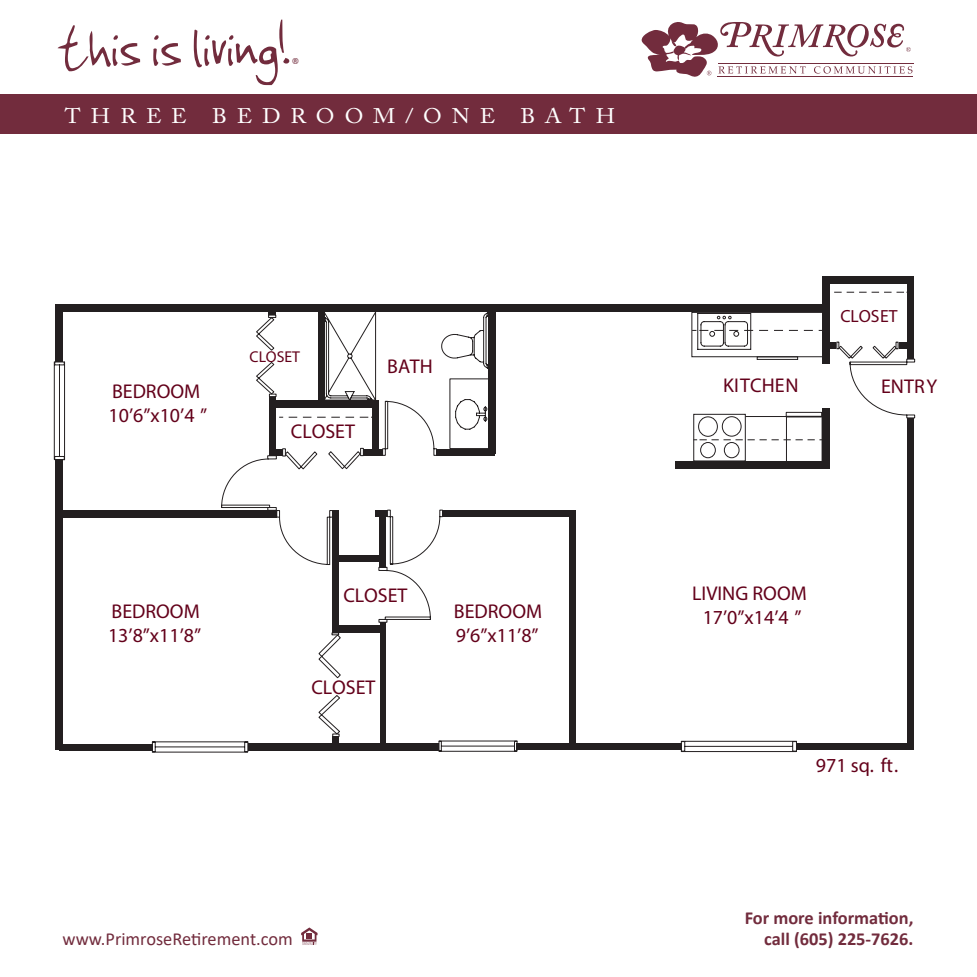
<style>
.page{position:relative;width:977px;height:977px;background:#fff}
.page>*{position:absolute;margin:0;border:0;box-sizing:border-box;transform-origin:0 0}
.t1{font:72.98px "Jenkinsv 20";color:#722c3d}
.t2{font:21px "Adobe Caslon Pro";letter-spacing:.44em;color:#fff;scale:1.08 1}
.t3{font:19.95px/24px "Myriad Pro";color:#63001a}
.t4{font:700 18.38px "Calibri";color:#722c3d}
.t5{font:18.38px "Calibri";color:#722c3d}
.t6{font:17.68px "Myriad Pro";color:#63001a}
.t7{font:300 15.92px "Calibri";color:#722c3d}
.t8{font:15.75px "Myriad Pro";color:#63001a}
</style>
<div class="page">
<hr style="left:717px;top:76px;width:196px;height:1px;background:#722c3d">
<hr style="left:717px;top:63px;width:196px;height:1px;background:#722c3d">
<svg style="left:641px;top:22px;width:271px;height:55px"></svg>
<div style="left:0;top:95px;width:976px;height:39px;background:#722c3d"></div>
<svg style="left:301px;top:927px;width:16px;height:18px"></svg>
<svg style="left:382px;top:401px;width:55px;height:55px"></svg>
<div style="left:792px;top:741px;width:4px;height:10px;border:1px solid #231f20"></div>
<div style="left:681px;top:741px;width:4px;height:10px;border:1px solid #231f20"></div>
<hr style="left:684px;top:746px;width:108px;height:1px;background:#231f20">
<hr style="left:681px;top:741px;width:115px;height:1px;background:#231f20">
<hr style="left:681px;top:751px;width:115px;height:1px;background:#231f20">
<svg style="left:514px;top:741px;width:3px;height:9px"></svg>
<div style="left:438px;top:741px;width:4px;height:10px;border:1px solid #231f20"></div>
<hr style="left:441px;top:745px;width:73px;height:1px;background:#231f20">
<hr style="left:439px;top:740px;width:78px;height:1px;background:#231f20">
<hr style="left:439px;top:750px;width:78px;height:1px;background:#231f20">
<div style="left:244px;top:741px;width:4px;height:11px;border:1px solid #231f20"></div>
<div style="left:152px;top:741px;width:4px;height:11px;border:1px solid #231f20"></div>
<hr style="left:155px;top:746px;width:90px;height:1px;background:#231f20">
<hr style="left:152px;top:741px;width:96px;height:1px;background:#231f20">
<hr style="left:152px;top:751px;width:96px;height:1px;background:#231f20">
<div style="left:54px;top:456px;width:11px;height:4px;border:1px solid #231f20"></div>
<hr style="left:59px;top:365px;width:1px;height:91px;background:#231f20">
<hr style="left:64px;top:362px;width:1px;height:98px;background:#231f20">
<hr style="left:54px;top:362px;width:1px;height:97px;background:#231f20">
<div style="left:56px;top:304px;width:7px;height:58px;background:#231f20"></div>
<div style="left:55px;top:459px;width:8px;height:291px;background:#231f20"></div>
<div style="left:63px;top:510px;width:214px;height:7px;background:#231f20"></div>
<div style="left:59px;top:744px;width:93px;height:6px;background:#231f20"></div>
<div style="left:248px;top:743px;width:191px;height:7px;background:#231f20"></div>
<div style="left:516px;top:743px;width:165px;height:6px;background:#231f20"></div>
<div style="left:796px;top:743px;width:113px;height:6px;background:#231f20"></div>
<div style="left:907px;top:417px;width:7px;height:332px;background:#231f20"></div>
<div style="left:56px;top:304px;width:771px;height:8px;background:#231f20"></div>
<div style="left:318px;top:309px;width:6px;height:98px;background:#231f20"></div>
<div style="left:270px;top:400px;width:109px;height:7px;background:#231f20"></div>
<div style="left:373px;top:405px;width:6px;height:50px;background:#231f20"></div>
<div style="left:363px;top:448px;width:19px;height:7px;background:#231f20"></div>
<div style="left:376px;top:510px;width:11px;height:7px;background:#231f20"></div>
<div style="left:338px;top:555px;width:44px;height:6px;background:#231f20"></div>
<div style="left:269px;top:397px;width:7px;height:57px;background:#231f20"></div>
<div style="left:436px;top:449px;width:59px;height:6px;background:#231f20"></div>
<div style="left:488px;top:309px;width:7px;height:145px;background:#231f20"></div>
<div style="left:442px;top:510px;width:133px;height:6px;background:#231f20"></div>
<div style="left:569px;top:510px;width:6px;height:237px;background:#231f20"></div>
<div style="left:380px;top:622px;width:6px;height:121px;background:#231f20"></div>
<div style="left:332px;top:510px;width:6px;height:123px;background:#231f20"></div>
<div style="left:335px;top:626px;width:49px;height:7px;background:#231f20"></div>
<svg style="left:256px;top:312px;width:20px;height:39px"></svg>
<svg style="left:256px;top:362px;width:20px;height:35px"></svg>
<div style="left:822px;top:276px;width:91px;height:8px;background:#231f20"></div>
<div style="left:822px;top:284px;width:7px;height:79px;background:#231f20"></div>
<div style="left:907px;top:282px;width:6px;height:77px;background:#231f20"></div>
<div style="left:829px;top:342px;width:7px;height:6px;background:#231f20"></div>
<div style="left:675px;top:461px;width:154px;height:8px;background:#231f20"></div>
<div style="left:822px;top:409px;width:7px;height:60px;background:#231f20"></div>
<svg style="left:691px;top:312px;width:131px;height:45px"></svg>
<div style="left:756px;top:356px;width:42px;height:4px;border:1px solid #231f20"></div>
<svg style="left:693px;top:413px;width:129px;height:48px"></svg>
<div style="left:786px;top:412px;width:36px;height:5px;border:1px solid #231f20"></div>
<svg style="left:441px;top:312px;width:47px;height:57px"></svg>
<svg style="left:455px;top:399px;width:32px;height:31px"></svg>
<div style="left:449px;top:378px;width:40px;height:71px;border:1px solid #231f20"></div>
<div style="left:332px;top:736px;width:7px;height:8px;background:#231f20"></div>
<svg style="left:318px;top:632px;width:23px;height:46px"></svg>
<svg style="left:318px;top:695px;width:22px;height:41px"></svg>
<svg style="left:289px;top:417px;width:84px;height:1px"></svg>
<svg style="left:324px;top:312px;width:52px;height:88px"></svg>
<svg style="left:378px;top:509px;width:65px;height:114px"></svg>
<svg style="left:221px;top:448px;width:143px;height:117px"></svg>
<svg style="left:836px;top:342px;width:79px;height:76px"></svg>
<svg style="left:829px;top:292px;width:78px;height:1px"></svg>
<h1 class="t1" style="left:56px;top:7px;width:233px">this is living!</h1>
<p class="t7" style="left:291px;top:54px;width:10px">®</p>
<p class="t2" style="left:65px;top:103px;width:511px">THREE BEDROOM/ONE BATH</p>
<p class="t3" style="left:109px;top:379px;width:100px">BEDROOM<br>10’6”x10’4 ”</p>
<p class="t8" style="left:249px;top:346px;width:52px">CLOSET</p>
<p class="t3" style="left:291px;top:419px;width:66px">CLOSET</p>
<p class="t3" style="left:387px;top:353px;width:47px">BATH</p>
<p class="t3" style="left:108px;top:599px;width:95px">BEDROOM<br>13’8”x11’8”</p>
<p class="t3" style="left:343px;top:583px;width:66px">CLOSET</p>
<p class="t3" style="left:311px;top:674px;width:66px">CLOSET</p>
<p class="t3" style="left:454px;top:599px;width:90px">BEDROOM<br>9’6”x11’8”</p>
<p class="t3" style="left:723px;top:373px;width:77px">KITCHEN</p>
<p class="t6" style="left:840px;top:305px;width:59px">CLOSET</p>
<p class="t3" style="left:881px;top:374px;width:58px">ENTRY</p>
<p class="t3" style="left:692px;top:581px;width:116px;text-align:center">LIVING ROOM<br>17’0”x14’4 ”</p>
<p class="t3" style="left:815px;top:753px;width:84px">971 sq. ft.</p>
<p class="t4" style="left:744px;top:904px;width:170px">For more information,</p>
<p class="t5" style="left:62px;top:926px;width:232px">www.PrimroseRetirement.com</p>
<p class="t4" style="left:764px;top:925px;width:151px">call (605) 225-7626.</p>
</div>
